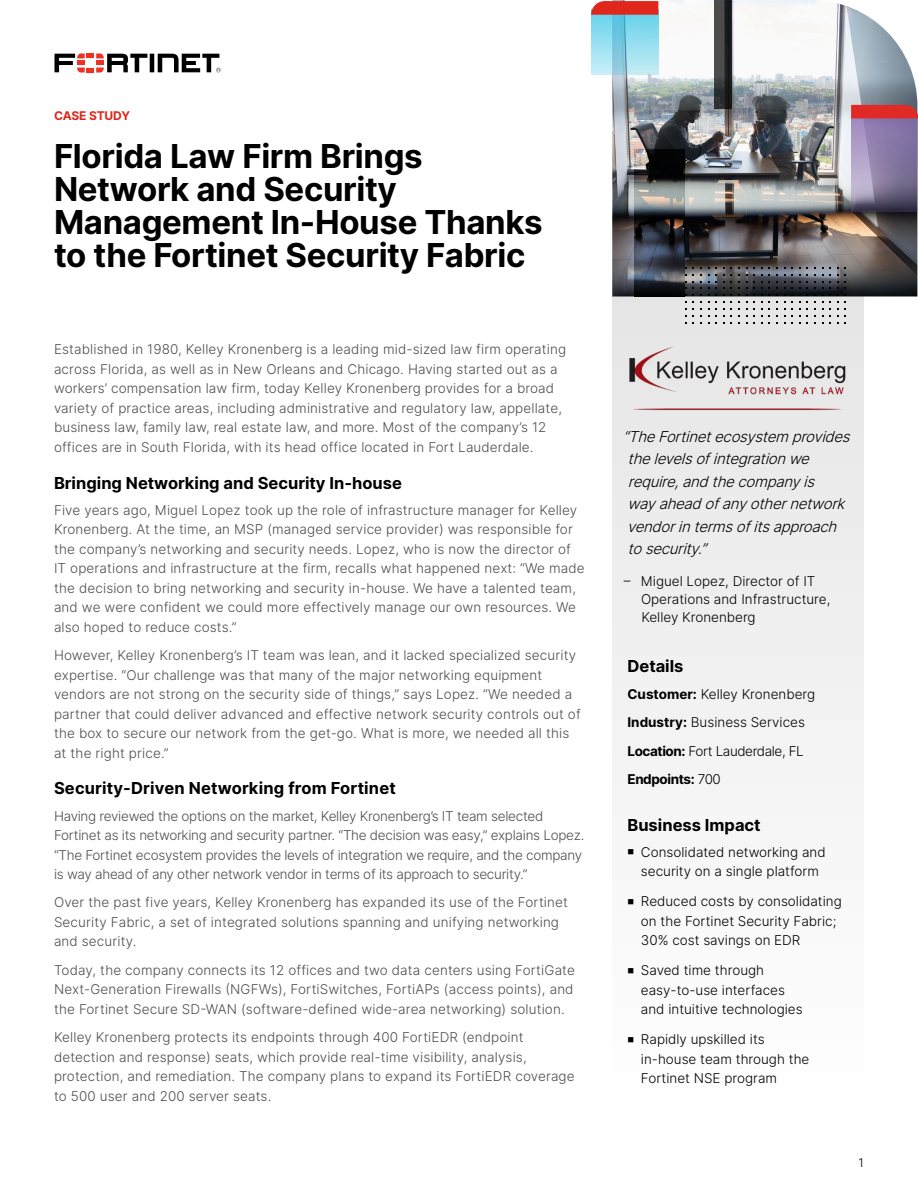
<style>
.page{position:relative;width:918px;height:1188px;background:#fff}
.page>*{position:absolute;margin:0;border:0;box-sizing:border-box;transform-origin:0 0}
.t1{font:700 33px/33px "Inter";letter-spacing:-.01em;color:#000}
.t2{font:700 16.5px "Inter";color:#000}
.t3{font:italic 300 15px/22.5px "Inter";color:#000}
.t4{font:300 13.5px/19.5px "Inter";letter-spacing:.01em;color:#4d4d4f}
.t5{font:300 13.5px/19.5px "Inter";color:#000}
.t6{font:300 13.5px/19.5px "Inter";letter-spacing:-.02em;color:#4d4d4f}
.t7{font:700 12px "Inter";letter-spacing:-.01em;color:#df271c}
.t8{font:300 12px "Inter";color:#000}
.s1{font-weight:700}
</style>
<div class="page">
<img style="left:612px;top:0;width:305px;height:296px">
<svg style="left:714px;top:0;width:18px;height:109px;background:#323334"></svg>
<img style="left:634px;top:149px;width:51px;height:147px">
<svg style="left:591px;top:15px;width:67px;height:59px;background:#90d9ec"></svg>
<svg style="left:591px;top:1px;width:67px;height:14px"></svg>
<svg style="left:851px;top:118px;width:67px;height:94px;background:#86789e"></svg>
<svg style="left:851px;top:105px;width:67px;height:13px"></svg>
<svg style="left:55px;top:53px;width:166px;height:20px"></svg>
<div style="left:612px;top:297px;width:252px;height:817px;background:#f3f3f3"></div>
<img style="left:626px;top:341px;width:224px;height:70px">
<p class="t7" style="left:54px;top:107px;width:78px">CASE STUDY</p>
<h1 class="t1" style="left:54px;top:138px;width:490px">Florida Law Firm Brings<br>Network and Security<br>Management In-House Thanks to the Fortinet Security Fabric</h1>
<p class="t4" style="left:54px;top:340px;width:514px">Established in 1980, Kelley Kronenberg is a leading mid-sized law firm operating across Florida, as well as in New Orleans and Chicago. Having started out as a workers’ compensation law firm, today Kelley Kronenberg provides for a broad variety of practice areas, including administrative and regulatory law, appellate, business law, family law, real estate law, and more. Most of the company’s 12 offices are in South Florida, with its head office located in Fort Lauderdale.</p>
<p class="t2" style="left:54px;top:471px;width:349px">Bringing Networking and Security In-house</p>
<p class="t4" style="left:54px;top:500px;width:532px">Five years ago, Miguel Lopez took up the role of infrastructure manager for Kelley Kronenberg. At the time, an MSP (managed service provider) was responsible for the company’s networking and security needs. Lopez, who is now the director of IT operations and infrastructure at the firm, recalls what happened next: “We made the decision to bring networking and security in-house. We have a talented team, and we were confident we could more effectively manage our own resources. We also hoped to reduce costs.”</p>
<p class="t4" style="left:54px;top:645px;width:528px">However, Kelley Kronenberg’s IT team was lean, and it lacked specialized security expertise. “Our challenge was that many of the major networking equipment vendors are not strong on the security side of things,” says Lopez. “We needed a partner that could deliver advanced and effective network security controls out of the box to secure our network from the get-go. What is more, we needed all this at the right price.”</p>
<p class="t2" style="left:54px;top:776px;width:343px">Security-Driven Networking from Fortinet</p>
<p class="t6" style="left:54px;top:806px;width:532px">Having reviewed the options on the market, Kelley Kronenberg’s IT team selected Fortinet as its networking and security partner. “The decision was easy,” explains Lopez. “The Fortinet ecosystem provides the levels of integration we require, and the company is way ahead of any other network vendor in terms of its approach to security.”</p>
<p class="t4" style="left:54px;top:893px;width:516px">Over the past five years, Kelley Kronenberg has expanded its use of the Fortinet<br>Security Fabric, a set of integrated solutions spanning and unifying networking and security.</p>
<p class="t4" style="left:54px;top:960px;width:523px;text-align:justify">Today, the company connects its 12 offices and two data centers using FortiGate Next-Generation Firewalls (NGFWs), FortiSwitches, FortiAPs (access points), and the Fortinet Secure SD-WAN (software-defined wide-area networking) solution.</p>
<p class="t4" style="left:54px;top:1027px;width:522px">Kelley Kronenberg protects its endpoints through 400 FortiEDR (endpoint detection and response) seats, which provide real-time visibility, analysis, protection, and remediation. The company plans to expand its FortiEDR coverage to 500 user and 200 server seats.</p>
<p class="t3" style="left:623px;top:425px;width:234px">“TheFortinetecosystem provides thelevelsofintegrationwe require,andthecompanyis wayaheadofanyothernetwork vendorintermsofitsapproach tosecurity.”</p>
<p class="t5" style="left:641px;top:572px;width:191px;line-height:18px;text-indent:-17px">– Miguel Lopez, Director of IT<br>Operations and Infrastructure,<br>Kelley Kronenberg</p>
<p class="t2" style="left:627px;top:654px;width:58px">Details</p>
<p class="t5" style="left:627px;top:679px;width:189px;line-height:28.3px"><span class="s1">Customer:</span> Kelley Kronenberg<br><span class="s1">Industry:</span> Business Services<br><span class="s1">Location:</span> Fort Lauderdale, FL<br><span class="s1">Endpoints:</span> 700</p>
<p class="t2" style="left:627px;top:813px;width:135px">Business Impact</p>
<p class="t5" style="left:627px;top:842px;width:200px;text-align:center">■ Consolidated networking and security on a single platform</p>
<p class="t5" style="left:641px;top:891px;width:202px;text-indent:-14px">■ Reduced costs by consolidating on the Fortinet Security Fabric;<br>30% cost savings on EDR</p>
<p class="t5" style="left:641px;top:960px;width:163px;text-indent:-14px">■ Saved time through easy-to-use interfaces and intuitive technologies</p>
<p class="t5" style="left:641px;top:1029px;width:170px;text-indent:-14px">■ Rapidly upskilled its in-house team through the<br>Fortinet NSE program</p>
<p class="t8" style="left:859px;top:1154px;width:7px">1</p>
</div>
